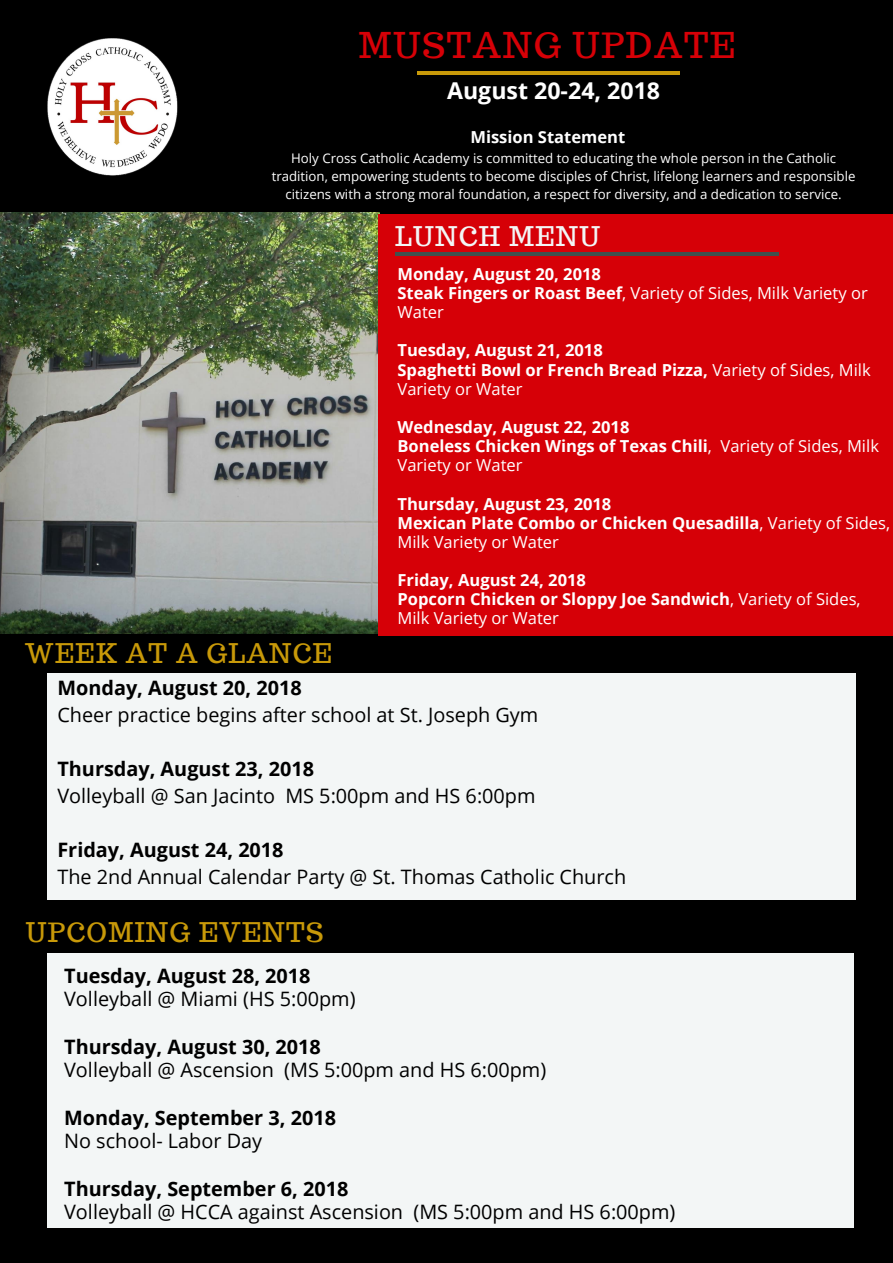
<style>
.page{position:relative;width:893px;height:1263px;background:#000}
.page>*{position:absolute;margin:0;border:0;box-sizing:border-box;transform-origin:0 0}
.t1{font:34.8px "Trocchi";letter-spacing:.05em;color:#d60007}
.t2{font:26.55px "Trocchi";letter-spacing:.05em;color:#c89909}
.t3{font:26.55px "Trocchi";letter-spacing:.05em;color:#f3f6f6}
.t4{font:700 23.25px "Open Sans";color:#fff}
.t5{font:19.8px "Open Sans";color:#000}
.t6{font:700 19.8px "Open Sans";color:#000}
.t7{font:700 16.5px/19.2px "Open Sans";color:#fff}
.t8{font:13.2px/18px "Open Sans";color:#fff;text-align:center}
.s1{font-weight:400}
</style>
<div class="page">
<img style="left:0;top:213px;width:379px;height:421px">
<div style="left:378px;top:214px;width:515px;height:421px;background:#d60007"></div>
<div style="left:47px;top:673px;width:809px;height:227px;background:#f3f6f6"></div>
<hr style="left:417px;top:71px;width:263px;height:3px;background:#c89909">
<hr style="left:395px;top:252px;width:384px;height:4px;background:#40514e">
<img style="left:47px;top:38px;width:131px;height:138px">
<div style="left:47px;top:953px;width:806px;height:274px;background:#f3f6f6"></div>
<h1 class="t1" style="left:359px;top:23px;width:378px">MUSTANG UPDATE</h1>
<h3 class="t4" style="left:447px;top:74px;width:215px">August 20-24, 2018</h3>
<p class="t7" style="left:470px;top:127px;width:156px">Mission Statement</p>
<p class="t8" style="left:272px;top:149px;width:585px">Holy Cross Catholic Academy is committed to educating the whole person in the Catholic tradition, empowering students to become disciples of Christ, lifelong learners and responsible citizens with a strong moral foundation, a respect for diversity, and a dedication to service.</p>
<h2 class="t3" style="left:395px;top:219px;width:206px">LUNCH MENU</h2>
<h2 class="t2" style="left:25px;top:635px;width:309px">WEEK AT A GLANCE</h2>
<p class="t7" style="left:397px;top:264px;width:472px">Monday, August 20, 2018<br>Steak Fingers or Roast Beef<span class="s1">, Variety of Sides, Milk Variety or<br>Water</span></p>
<p class="t7" style="left:397px;top:340px;width:475px">Tuesday, August 21, 2018<br>Spaghetti Bowl or French Bread Pizza, <span class="s1">Variety of Sides, Milk<br>Variety or Water</span></p>
<p class="t7" style="left:397px;top:417px;width:483px">Wednesday, August 22, 2018<br>Boneless Chicken Wings of Texas Chili<span class="s1">, Variety of Sides, Milk<br>Variety or Water</span></p>
<p class="t7" style="left:397px;top:493px;width:494px">Thursday, August 23, 2018<br>Mexican Plate Combo or Chicken Quesadilla<span class="s1">, Variety of Sides,<br>Milk Variety or Water</span></p>
<p class="t7" style="left:397px;top:570px;width:465px">Friday, August 24, 2018<br>Popcorn Chicken or Sloppy Joe Sandwich<span class="s1">, Variety of Sides,<br>Milk Variety or Water</span></p>
<p class="t6" style="left:57px;top:674px;width:246px">Monday, August 20, 2018</p>
<p class="t5" style="left:57px;top:701px;width:482px">Cheer practice begins after school at St. Joseph Gym</p>
<p class="t6" style="left:57px;top:755px;width:258px">Thursday, August 23, 2018</p>
<p class="t5" style="left:57px;top:782px;width:480px">Volleyball @ San Jacinto MS 5:00pm and HS 6:00pm</p>
<p class="t6" style="left:57px;top:836px;width:228px">Friday, August 24, 2018</p>
<p class="t5" style="left:57px;top:863px;width:570px">The 2nd Annual Calendar Party @ St. Thomas Catholic Church</p>
<h2 class="t2" style="left:26px;top:915px;width:299px">UPCOMING EVENTS</h2>
<p class="t6" style="left:64px;top:961px;width:248px">Tuesday, August 28, 2018</p>
<p class="t5" style="left:64px;top:985px;width:293px">Volleyball @ Miami (HS 5:00pm)</p>
<p class="t6" style="left:64px;top:1032px;width:258px">Thursday, August 30, 2018</p>
<p class="t5" style="left:64px;top:1056px;width:484px">Volleyball @ Ascension (MS 5:00pm and HS 6:00pm)</p>
<p class="t6" style="left:64px;top:1103px;width:273px">Monday, September 3, 2018</p>
<p class="t5" style="left:64px;top:1127px;width:199px">No school- Labor Day</p>
<p class="t6" style="left:64px;top:1174px;width:286px">Thursday, September 6, 2018</p>
<p class="t5" style="left:64px;top:1198px;width:613px">Volleyball @ HCCA against Ascension (MS 5:00pm and HS 6:00pm)</p>
</div>
